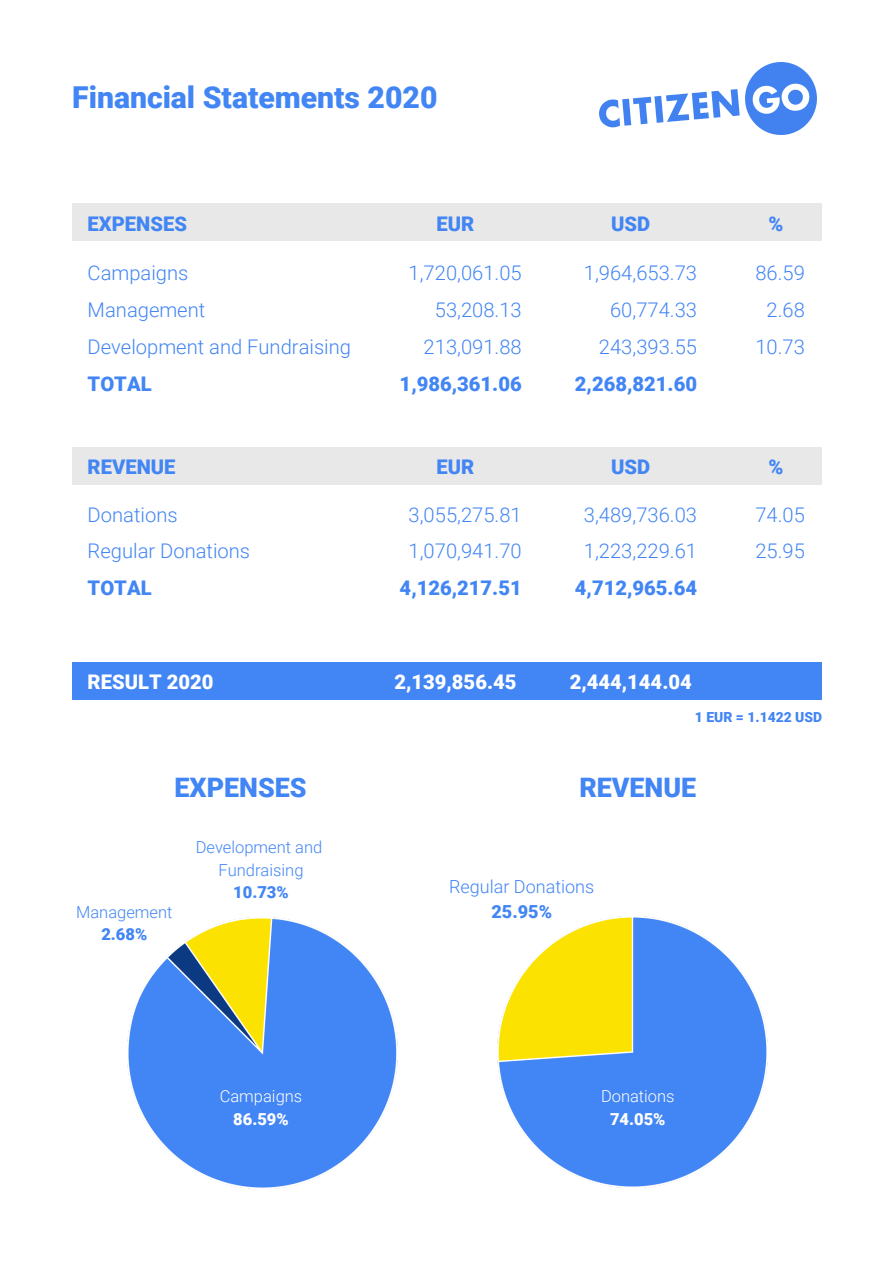
<style>
.page{position:relative;width:894px;height:1264px;background:#fff}
.page>*{position:absolute;margin:0;border:0;box-sizing:border-box;transform-origin:0 0}
.t1{font:900 30.15px "Roboto";color:#4285f4}
.t2{font:900 26.85px "Roboto";color:#4285f4}
.t3{font:300 20.1px "Roboto";color:#4285f4}
.t4{font:900 20.1px "Roboto";color:#4285f4}
.t5{font:900 20.1px "Roboto";color:#fff}
.t6{font:300 18px "Roboto";color:#4285f4}
.t7{font:900 18px "Roboto";color:#4285f4}
.t8{font:300 16.5px "Roboto";color:#4285f4}
.t9{font:300 16.5px "Roboto";color:#fff}
.t10{font:900 16.5px "Roboto";color:#fff}
.t11{font:900 16.5px "Roboto";color:#4285f4}
.t12{font:900 13.8px "Roboto";color:#4285f4}
</style>
<div class="page">
<img style="left:599px;top:62px;width:217px;height:72px">
<div style="left:72px;top:203px;width:749px;height:38px;background:#e8e8e8"></div>
<div style="left:72px;top:447px;width:749px;height:37px;background:#e8e8e8"></div>
<div style="left:72px;top:662px;width:749px;height:37px;background:#4285f4"></div>
<img style="left:127px;top:916px;width:640px;height:272px">
<p class="t1" style="left:72px;top:80px;width:367px">Financial Statements 2020</p>
<p class="t4" style="left:88px;top:212px;width:101px">EXPENSES</p>
<p class="t4" style="left:436px;top:212px;width:39px">EUR</p>
<p class="t4" style="left:611px;top:212px;width:41px">USD</p>
<p class="t4" style="left:768px;top:212px;width:16px">%</p>
<p class="t3" style="left:88px;top:261px;width:102px">Campaigns</p>
<p class="t3" style="left:408px;top:261px;width:115px">1,720,061.05</p>
<p class="t3" style="left:583px;top:261px;width:115px">1,964,653.73</p>
<p class="t3" style="left:88px;top:298px;width:119px">Management</p>
<p class="t3" style="left:434px;top:298px;width:88px">53,208.13</p>
<p class="t3" style="left:610px;top:298px;width:88px">60,774.33</p>
<p class="t3" style="left:88px;top:335px;width:265px">Development and Fundraising</p>
<p class="t4" style="left:88px;top:372px;width:65px">TOTAL</p>
<p class="t3" style="left:423px;top:335px;width:100px">213,091.88</p>
<p class="t4" style="left:399px;top:372px;width:124px">1,986,361.06</p>
<p class="t3" style="left:598px;top:335px;width:100px">243,393.55</p>
<p class="t4" style="left:574px;top:372px;width:124px">2,268,821.60</p>
<p class="t3" style="left:755px;top:261px;width:51px">86.59</p>
<p class="t3" style="left:766px;top:298px;width:40px">2.68</p>
<p class="t3" style="left:755px;top:335px;width:51px">10.73</p>
<p class="t4" style="left:88px;top:455px;width:89px">REVENUE</p>
<p class="t3" style="left:88px;top:503px;width:91px">Donations</p>
<p class="t3" style="left:88px;top:540px;width:164px">Regular Donations</p>
<p class="t4" style="left:436px;top:455px;width:39px">EUR</p>
<p class="t3" style="left:408px;top:503px;width:115px">3,055,275.81</p>
<p class="t3" style="left:408px;top:540px;width:115px">1,070,941.70</p>
<p class="t4" style="left:611px;top:455px;width:41px">USD</p>
<p class="t3" style="left:583px;top:503px;width:115px">3,489,736.03</p>
<p class="t3" style="left:583px;top:540px;width:115px">1,223,229.61</p>
<p class="t4" style="left:768px;top:455px;width:16px">%</p>
<p class="t3" style="left:755px;top:503px;width:51px">74.05</p>
<p class="t3" style="left:755px;top:540px;width:51px">25.95</p>
<p class="t4" style="left:88px;top:576px;width:65px">TOTAL</p>
<p class="t4" style="left:399px;top:576px;width:124px">4,126,217.51</p>
<p class="t4" style="left:574px;top:576px;width:124px">4,712,965.64</p>
<p class="t5" style="left:88px;top:670px;width:127px">RESULT 2020</p>
<p class="t5" style="left:394px;top:670px;width:124px">2,139,856.45</p>
<p class="t5" style="left:569px;top:670px;width:124px">2,444,144.04</p>
<p class="t12" style="left:694px;top:708px;width:129px">1 EUR = 1.1422 USD</p>
<p class="t2" style="left:174px;top:771px;width:133px">EXPENSES</p>
<p class="t2" style="left:579px;top:771px;width:118px">REVENUE</p>
<p class="t8" style="left:76px;top:902px;width:98px">Management</p>
<p class="t11" style="left:101px;top:924px;width:47px">2.68%</p>
<p class="t8" style="left:196px;top:838px;width:128px">Development and</p>
<p class="t8" style="left:218px;top:860px;width:86px">Fundraising</p>
<p class="t11" style="left:233px;top:883px;width:57px">10.73%</p>
<p class="t9" style="left:220px;top:1086px;width:84px">Campaigns</p>
<p class="t10" style="left:233px;top:1109px;width:57px">86.59%</p>
<p class="t6" style="left:449px;top:876px;width:147px">Regular Donations</p>
<p class="t7" style="left:491px;top:901px;width:62px">25.95%</p>
<p class="t9" style="left:600px;top:1086px;width:75px">Donations</p>
<p class="t10" style="left:610px;top:1109px;width:57px">74.05%</p>
</div>
